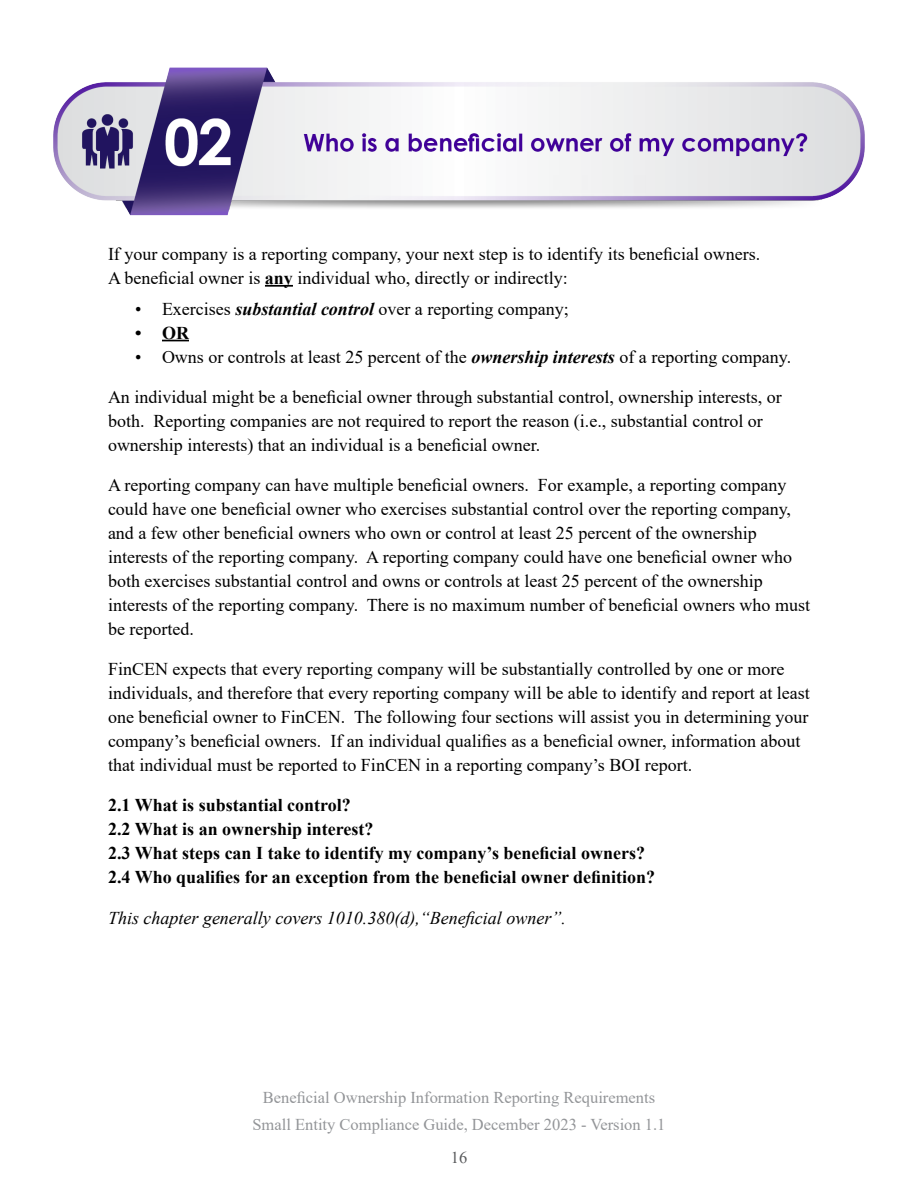
<style>
.page{position:relative;width:918px;height:1188px;background:#fff}
.page>*{position:absolute;margin:0;border:0;box-sizing:border-box;transform-origin:0 0}
.Body_Text{font:18px/24px "Times New Roman";color:#000}
.Body_Text-2{font:700 18px "Times New Roman";color:#000}
.Body_Text-3{font:italic 18px "Times New Roman";color:#000}
.t1{font:16.5px/27px "Times New Roman";color:#939598;text-align:center}
.t2{font:16.5px "Times New Roman";color:#58595b}
.s1{font-weight:700}
.s2{font-weight:700;font-style:italic}
</style>
<div class="page">
<hr style="left:265px;top:285px;width:28px;height:2px;background:#000">
<img style="left:53px;top:67px;width:812px;height:149px">
<svg style="left:162px;top:340px;width:27px;height:1px"></svg>
<p class="Body_Text" style="left:108px;top:241px;width:654px">If your company is a reporting company, your next step is to identify its beneficial owners.<br>A beneficial owner is <span class="s1">any</span> individual who, directly or indirectly:</p>
<p class="Body_Text" style="left:135px;top:296px;width:435px">• Exercises <span class="s2">substantial control</span> over a reporting company;</p>
<p class="Body_Text-2" style="left:135px;top:320px;width:55px">• OR</p>
<p class="Body_Text" style="left:135px;top:344px;width:658px">• Owns or controls at least 25 percent of the <span class="s2">ownership interests</span> of a reporting company.</p>
<p class="Body_Text" style="left:108px;top:384px;width:675px">An individual might be a beneficial owner through substantial control, ownership interests, or both. Reporting companies are not required to report the reason (i.e., substantial control or ownership interests) that an individual is a beneficial owner.</p>
<p class="Body_Text" style="left:108px;top:472px;width:704px">A reporting company can have multiple beneficial owners. For example, a reporting company could have one beneficial owner who exercises substantial control over the reporting company, and a few other beneficial owners who own or control at least 25 percent of the ownership interests of the reporting company. A reporting company could have one beneficial owner who both exercises substantial control and owns or controls at least 25 percent of the ownership interests of the reporting company. There is no maximum number of beneficial owners who must be reported.</p>
<p class="Body_Text" style="left:108px;top:657px;width:703px">FinCEN expects that every reporting company will be substantially controlled by one or more individuals, and therefore that every reporting company will be able to identify and report at least one beneficial owner to FinCEN. The following four sections will assist you in determining your company’s beneficial owners. If an individual qualifies as a beneficial owner, information about that individual must be reported to FinCEN in a reporting company’s BOI report.</p>
<p class="Body_Text-2" style="left:108px;top:792px;width:244px">2.1 What is substantial control?</p>
<p class="Body_Text-2" style="left:108px;top:816px;width:267px">2.2 What is an ownership interest?</p>
<p class="Body_Text-2" style="left:108px;top:840px;width:539px">2.3 What steps can I take to identify my company’s beneficial owners?</p>
<p class="Body_Text-2" style="left:108px;top:864px;width:549px">2.4 Who qualifies for an exception from the beneficial owner definition?</p>
<p class="Body_Text-3" style="left:108px;top:905px;width:459px">This chapter generally covers 1010.380(d),“Beneficial owner”.</p>
<p class="t1" style="left:252px;top:1083px;width:415px">Beneficial Ownership Information Reporting Requirements<br>Small Entity Compliance Guide, December 2023 - Version 1.1</p>
<p class="t2" style="left:451px;top:1146px;width:18px">16</p>
</div>
